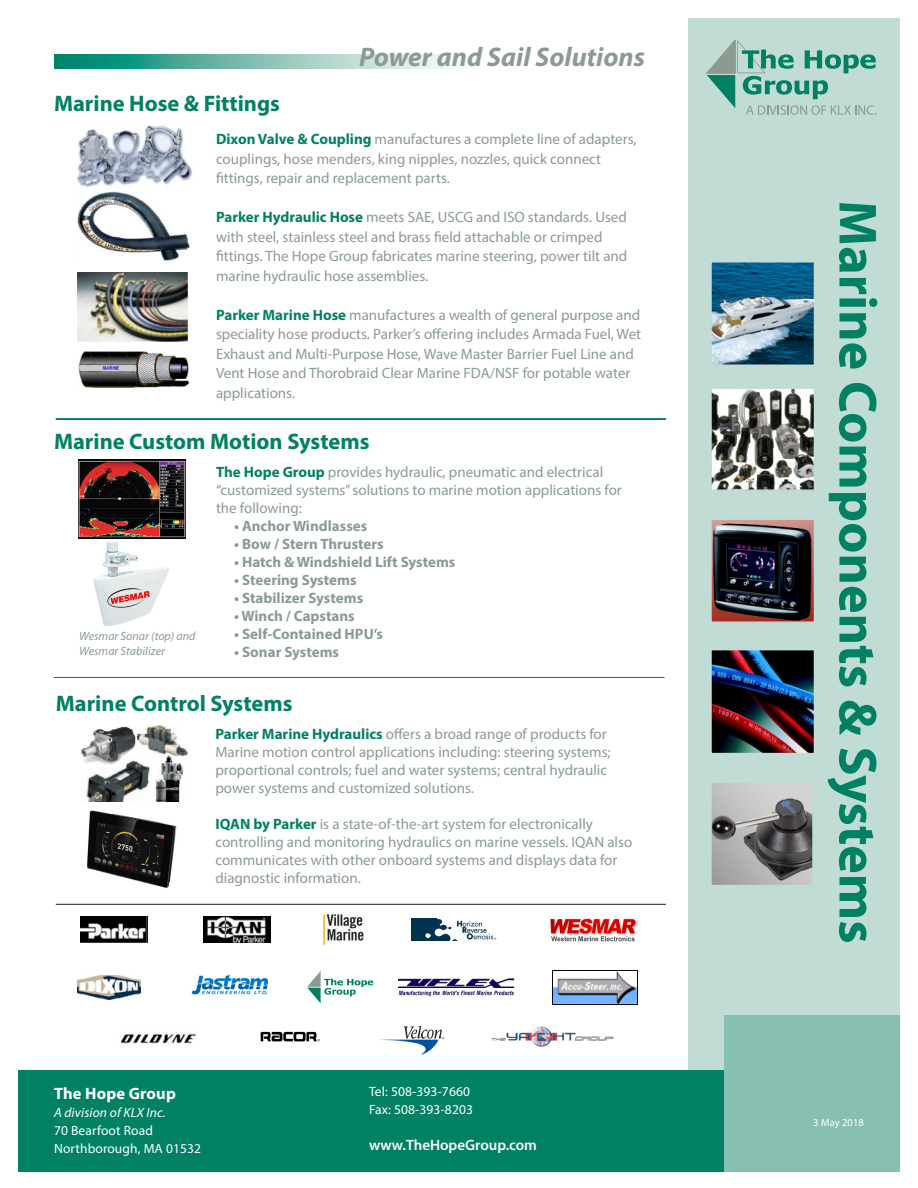
<style>
.page{position:relative;width:918px;height:1188px;background:#fff}
.page>*{position:absolute;margin:0;border:0;box-sizing:border-box;transform-origin:0 0}
.t1{font:700 54px "Myriad Pro";color:#008164}
.t2{font:italic 700 27px "Myriad Pro";color:#8b9b92}
.t3{font:700 22.5px "Myriad Pro";color:#008164}
.t4{font:700 16.5px "Myriad Pro";letter-spacing:.01em;color:#fff}
.t5{font:15px/19.5px "Myriad Pro";color:#8b9b92}
.t6{font:700 15px "Myriad Pro";color:#8b9b92}
.t7{font:600 15px "Myriad Pro";color:#fff}
.t8{font:13.5px "Myriad Pro";letter-spacing:.01em;color:#fff}
.t9{font:italic 13.5px "Myriad Pro";letter-spacing:.01em;color:#fff}
.t10{font:italic 12px/14.4px "Myriad Pro";color:#8b9b92}
.t11{font:10.5px "Myriad Pro";letter-spacing:.01em;color:#fff}
.s1{font-weight:700;color:#008164}
</style>
<div class="page">
<svg style="left:54px;top:54px;width:401px;height:14px;background:#79beb0"></svg>
<div style="left:688px;top:18px;width:212px;height:1153px;background:#c0dcd4"></div>
<div style="left:18px;top:1070px;width:882px;height:101px;background:#008164"></div>
<div style="left:724px;top:1015px;width:176px;height:156px;background:#88bfb3"></div>
<img style="left:713px;top:390px;width:99px;height:98px">
<div style="left:710px;top:387px;width:105px;height:104px;border:2px solid #c0dcd4"></div>
<img style="left:713px;top:521px;width:99px;height:99px">
<div style="left:710px;top:518px;width:105px;height:105px;border:2px solid #c0dcd4"></div>
<img style="left:713px;top:264px;width:99px;height:99px">
<div style="left:710px;top:261px;width:105px;height:105px;border:2px solid #c0dcd4"></div>
<img style="left:713px;top:652px;width:99px;height:99px">
<div style="left:710px;top:649px;width:105px;height:105px;border:2px solid #c0dcd4"></div>
<img style="left:713px;top:784px;width:98px;height:99px">
<div style="left:710px;top:781px;width:104px;height:105px;border:2px solid #c0dcd4"></div>
<img style="left:398px;top:978px;width:117px;height:19px">
<img style="left:120px;top:1033px;width:76px;height:11px">
<img style="left:203px;top:916px;width:68px;height:27px">
<img style="left:77px;top:975px;width:64px;height:24px">
<img style="left:260px;top:1031px;width:60px;height:11px">
<img style="left:191px;top:975px;width:77px;height:20px">
<img style="left:80px;top:916px;width:67px;height:27px">
<img style="left:380px;top:1026px;width:65px;height:29px">
<svg style="left:307px;top:971px;width:66px;height:32px"></svg>
<img style="left:553px;top:970px;width:84px;height:34px">
<hr style="left:56px;top:904px;width:610px;height:1px;background:#231f20">
<svg style="left:56px;top:419px;width:610px;height:1px"></svg>
<img style="left:79px;top:352px;width:110px;height:35px">
<img style="left:78px;top:191px;width:111px;height:70px">
<img style="left:77px;top:273px;width:111px;height:69px">
<img style="left:78px;top:126px;width:115px;height:61px">
<img style="left:81px;top:726px;width:107px;height:76px">
<img style="left:87px;top:810px;width:90px;height:78px">
<svg style="left:54px;top:677px;width:610px;height:1px"></svg>
<img style="left:550px;top:918px;width:88px;height:24px">
<img style="left:78px;top:460px;width:107px;height:79px">
<img style="left:94px;top:542px;width:75px;height:83px">
<img style="left:491px;top:1026px;width:123px;height:21px">
<img style="left:412px;top:918px;width:85px;height:23px">
<img style="left:323px;top:914px;width:41px;height:31px">
<svg style="left:707px;top:40px;width:169px;height:75px"></svg>
<p class="t2" style="left:359px;top:39px;width:287px">Power and Sail Solutions</p>
<p class="t3" style="left:54px;top:89px;width:228px">Marine Hose &amp; Fittings</p>
<p class="t5" style="left:216px;top:129px;width:422px"><span class="s1">Dixon Valve &amp; Coupling</span> manufactures a complete line of adapters, couplings, hose menders, king nipples, nozzles, quick connect fittings, repair and replacement parts.</p>
<p class="t5" style="left:216px;top:207px;width:413px"><span class="s1">Parker Hydraulic Hose</span> meets SAE, USCG and ISO standards. Used with steel, stainless steel and brass field attachable or crimped fittings. The Hope Group fabricates marine steering, power tilt and marine hydraulic hose assemblies.</p>
<p class="t5" style="left:216px;top:305px;width:427px"><span class="s1">Parker Marine Hose</span> manufactures a wealth of general purpose and speciality hose products. Parker’s offering includes Armada Fuel, Wet Exhaust and Multi-Purpose Hose, Wave Master Barrier Fuel Line and Vent Hose and Thorobraid Clear Marine FDA/NSF for potable water applications.</p>
<p class="t3" style="left:54px;top:427px;width:317px">Marine Custom Motion Systems</p>
<p class="t5" style="left:216px;top:462px;width:407px;line-height:18px"><span class="s1">The Hope Group</span> provides hydraulic, pneumatic and electrical “customized systems” solutions to marine motion applications for the following:</p>
<p class="t6" style="left:234px;top:516px;width:135px">• Anchor Windlasses</p>
<p class="t6" style="left:234px;top:534px;width:151px">• Bow / Stern Thrusters</p>
<p class="t6" style="left:234px;top:552px;width:223px">• Hatch &amp; Windshield Lift Systems</p>
<p class="t6" style="left:234px;top:570px;width:124px">• Steering Systems</p>
<p class="t6" style="left:234px;top:588px;width:131px">• Stabilizer Systems</p>
<p class="t6" style="left:234px;top:606px;width:122px">• Winch / Capstans</p>
<p class="t6" style="left:234px;top:624px;width:150px">• Self-Contained HPU’s</p>
<p class="t6" style="left:234px;top:642px;width:107px">• Sonar Systems</p>
<p class="t10" style="left:79px;top:629px;width:118px">Wesmar Sonar (top) and<br>Wesmar Stabilizer</p>
<p class="t3" style="left:56px;top:689px;width:238px">Marine Control Systems</p>
<p class="t5" style="left:215px;top:725px;width:397px;line-height:18px"><span class="s1">Parker Marine Hydraulics</span> offers a broad range of products for Marine motion control applications including: steering systems; proportional controls; fuel and water systems; central hydraulic power systems and customized solutions.</p>
<p class="t5" style="left:215px;top:815px;width:418px;line-height:18px"><span class="s1">IQAN by Parker</span> is a state-of-the-art system for electronically controlling and monitoring hydraulics on marine vessels. IQAN also communicates with other onboard systems and displays data for diagnostic information.</p>
<p class="t4" style="left:54px;top:1082px;width:123px">The Hope Group</p>
<p class="t9" style="left:54px;top:1104px;width:113px">A division of KLX Inc.</p>
<p class="t8" style="left:54px;top:1122px;width:100px">70 Bearfoot Road</p>
<p class="t8" style="left:54px;top:1140px;width:149px">Northborough, MA 01532</p>
<p class="t8" style="left:369px;top:1083px;width:103px">Tel: 508-393-7660</p>
<p class="t8" style="left:369px;top:1101px;width:106px">Fax: 508-393-8203</p>
<p class="t7" style="left:369px;top:1136px;width:170px">www.TheHopeGroup.com</p>
<p class="t1" style="left:893px;top:200px;width:745px;rotate:90deg">Marine Components &amp; Systems</p>
<p class="t11" style="left:813px;top:1116px;width:52px">3 May 2018</p>
</div>
